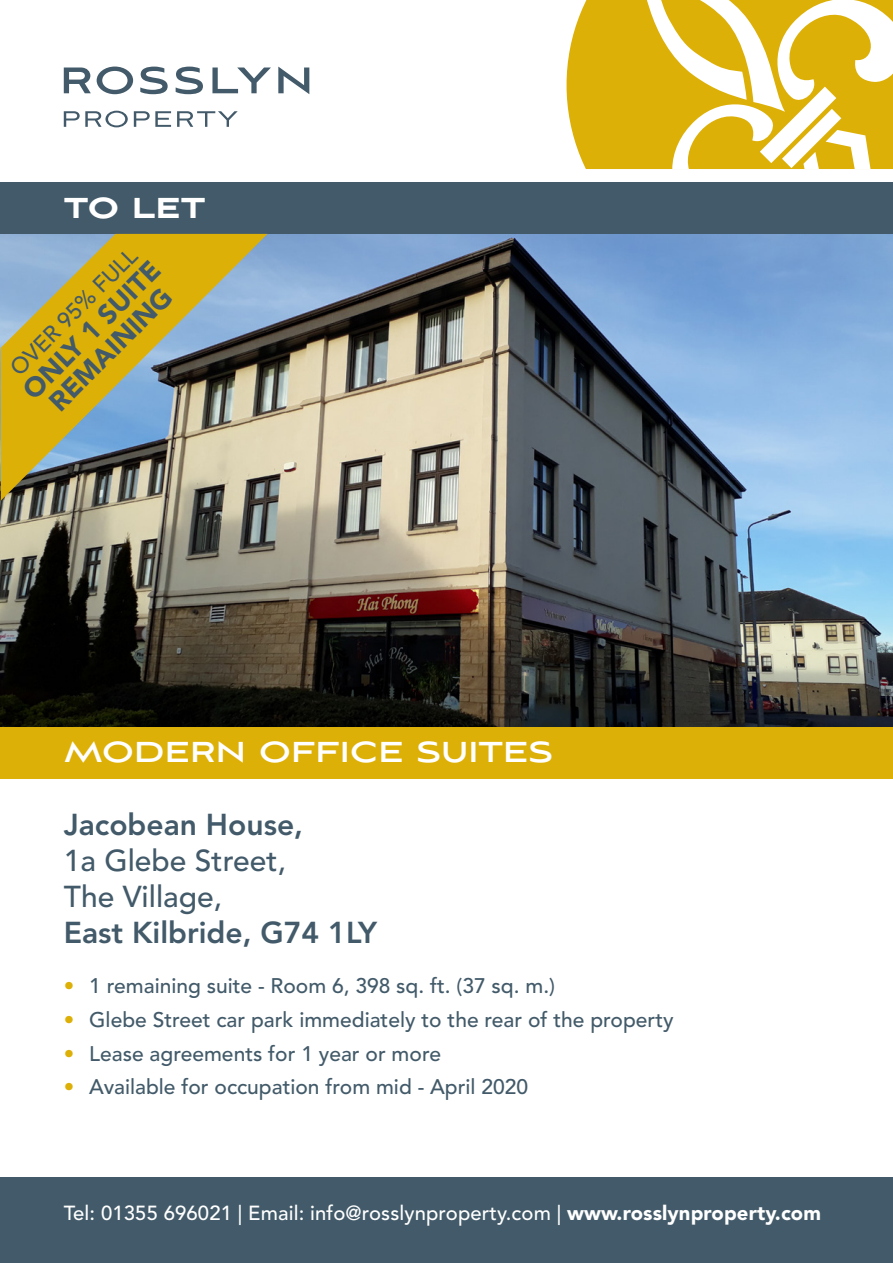
<style>
.page{position:relative;width:893px;height:1263px;background:#fff}
.page>*{position:absolute;margin:0;border:0;box-sizing:border-box;transform-origin:0 0}
.t1{font:700 36px "Aviano Sans";color:#fff}
.t2{font:900 36px "Aviano Sans";color:#fff}
.t3{font:800 30px "Avenir LT Std";color:#425a69}
.t4{font:500 30px "Avenir LT Std";color:#425a69}
.t5{font:900 27px/27px "Avenir LT Std";color:#425a69;text-align:center}
.t6{font:500 22.5px "Avenir LT Std";color:#425a69}
.t7{font:500 21px "Avenir LT Std";color:#425a69}
.t8{font:500 20.25px "Avenir LT Std";letter-spacing:.005em;color:#fff}
.s1{color:#ddb008}
.s2{font-weight:900}
</style>
<div class="page">
<div style="left:0;top:1178px;width:893px;height:85px;background:#425a69"></div>
<img style="left:0;top:234px;width:893px;height:493px">
<svg style="left:64px;top:68px;width:27px;height:25px"></svg>
<svg style="left:97px;top:67px;width:36px;height:27px"></svg>
<svg style="left:140px;top:67px;width:28px;height:27px"></svg>
<svg style="left:176px;top:67px;width:27px;height:27px"></svg>
<svg style="left:212px;top:68px;width:59px;height:25px"></svg>
<svg style="left:278px;top:67px;width:31px;height:27px"></svg>
<svg style="left:64px;top:111px;width:64px;height:16px"></svg>
<svg style="left:134px;top:111px;width:37px;height:16px"></svg>
<svg style="left:177px;top:111px;width:61px;height:16px"></svg>
<svg style="left:566px;top:0;width:75px;height:169px;background:#e0b822"></svg>
<svg style="left:641px;top:0;width:252px;height:169px"></svg>
<div style="left:0;top:183px;width:893px;height:51px;background:#425a69"></div>
<div style="left:0;top:727px;width:893px;height:51px;background:#ddb008"></div>
<svg style="left:1px;top:234px;width:266px;height:267px;background:#a9a062"></svg>
<p class="t2" style="left:64px;top:185px;width:143px">TO LET</p>
<p class="t6" style="left:5px;top:363px;width:171px;rotate:-45deg">OVER 95% FULL</p>
<p class="t5" style="left:18px;top:384px;width:183px;rotate:-45deg">ONLY 1 SUITE<br>REMAINING</p>
<p class="t1" style="left:64px;top:730px;width:491px">MODERN OFFICE SUITES</p>
<p class="t3" style="left:64px;top:807px;width:241px">Jacobean House,</p>
<p class="t4" style="left:64px;top:843px;width:224px">1a Glebe Street,</p>
<p class="t4" style="left:64px;top:879px;width:160px">The Village,</p>
<p class="t3" style="left:64px;top:915px;width:315px">East Kilbride, G74 1LY</p>
<p class="t7" style="left:64px;top:974px;width:493px"><span class="s1">•</span> 1 remaining suite - Room 6, 398 sq. ft. (37 sq. m.)</p>
<p class="t7" style="left:64px;top:1008px;width:611px"><span class="s1">•</span> Glebe Street car park immediately to the rear of the property</p>
<p class="t7" style="left:64px;top:1041px;width:379px"><span class="s1">•</span> Lease agreements for 1 year or more</p>
<p class="t7" style="left:64px;top:1075px;width:466px"><span class="s1">•</span> Available for occupation from mid - April 2020</p>
<p class="t8" style="left:64px;top:1202px;width:759px">Tel: 01355 696021 | Email: info@rosslynproperty.com | <span class="s2">www.rosslynproperty.com</span></p>
</div>
